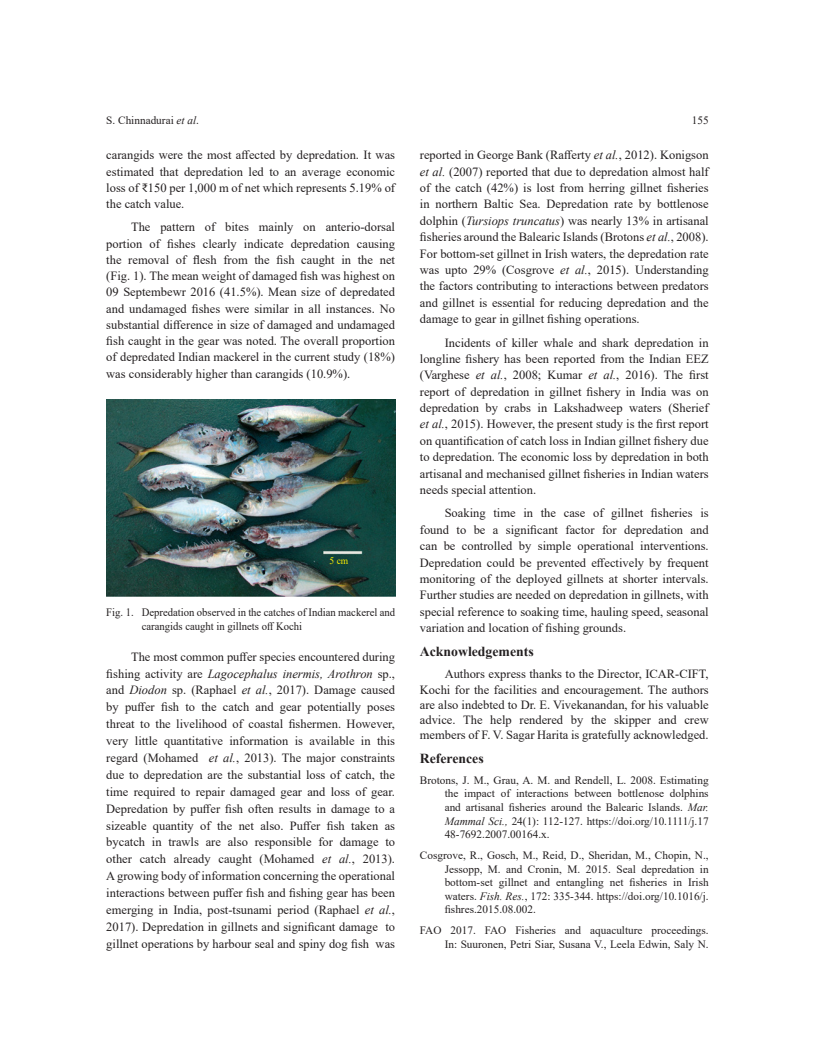
<style>
.page{position:relative;width:815px;height:1063px;background:#fff}
.page>*{position:absolute;margin:0;border:0;box-sizing:border-box;transform-origin:0 0}
.t1{font:700 13.75px "Times New Roman";color:#231f20}
.t2{font:12.5px/16.4px "Times New Roman";color:#231f20;text-align:justify}
.reference_paragraph{font:11.25px/13.6px "Times New Roman";color:#231f20;text-align:justify}
.reference_paragraph-2{font:11.25px/13.5px "Times New Roman";color:#231f20;scale:.95 1}
.reference_paragraph-3{font:10px "Times New Roman";color:#fff101;scale:.95 1}
.s1{font-style:italic}
</style>
<div class="page">
<img style="left:106px;top:399px;width:289px;height:197px">
<p class="reference_paragraph" style="left:106px;top:113px;width:94px">S. Chinnadurai <span class="s1">et al</span>.</p>
<p class="t2" style="left:106px;top:147px;width:290px">carangids were the most affected by depredation. It was estimated that depredation led to an average economic loss of ₹150 per 1,000 m of net which represents 5.19% of the catch value.</p>
<p class="t2" style="left:106px;top:219px;width:290px;text-indent:25px">The pattern of bites mainly on anterio-dorsal portion of fishes clearly indicate depredation causing the removal of flesh from the fish caught in the net (Fig. 1). The mean weight of damaged fish was highest on 09 Septembewr 2016 (41.5%). Mean size of depredated and undamaged fishes were similar in all instances. No substantial difference in size of damaged and undamaged fish caught in the gear was noted. The overall proportion of depredated Indian mackerel in the current study (18%) was considerably higher than carangids (10.9%).</p>
<p class="reference_paragraph-3" style="left:330px;top:553px;width:21px">5 cm</p>
<p class="reference_paragraph-2" style="left:142px;top:605px;width:268px;text-indent:-35px">Fig. 1. Depredation observed in the catches of Indian mackerel and carangids caught in gillnets off Kochi</p>
<p class="t2" style="left:106px;top:648px;width:290px;line-height:16.9px;text-indent:25px">The most common puffer species encountered during fishing activity are <span class="s1">Lagocephalus inermis, Arothron</span> sp., and <span class="s1">Diodon</span> sp. (Raphael <span class="s1">et al.</span>, 2017). Damage caused by puffer fish to the catch and gear potentially poses threat to the livelihood of coastal fishermen. However, very little quantitative information is available in this regard (Mohamed <span class="s1">et al.</span>, 2013). The major constraints due to depredation are the substantial loss of catch, the time required to repair damaged gear and loss of gear.<br>Depredation by puffer fish often results in damage to a sizeable quantity of the net also. Puffer fish taken as bycatch in trawls are also responsible for damage to other catch already caught (Mohamed <span class="s1">et al.</span>, 2013).<br>A growing body of information concerning the operational interactions between puffer fish and fishing gear has been emerging in India, post-tsunami period (Raphael <span class="s1">et al.</span>, 2017). Depredation in gillnets and significant damage to gillnet operations by harbour seal and spiny dog fish was</p>
<p class="reference_paragraph" style="left:692px;top:113px;width:18px">155</p>
<p class="t2" style="left:420px;top:147px;width:290px">reported in George Bank (Rafferty <span class="s1">et al.</span>, 2012). Konigson <span class="s1">et al.</span> (2007) reported that due to depredation almost half of the catch (42%) is lost from herring gillnet fisheries in northern Baltic Sea. Depredation rate by bottlenose dolphin (<span class="s1">Tursiops truncatus</span>) was nearly 13% in artisanal fisheries around the Balearic Islands (Brotons <span class="s1">et al.</span>, 2008).<br>For bottom-set gillnet in Irish waters, the depredation rate was upto 29% (Cosgrove <span class="s1">et al.</span>, 2015). Understanding the factors contributing to interactions between predators and gillnet is essential for reducing depredation and the damage to gear in gillnet fishing operations.</p>
<p class="t2" style="left:420px;top:334px;width:290px;text-indent:25px">Incidents of killer whale and shark depredation in longline fishery has been reported from the Indian EEZ (Varghese <span class="s1">et al.</span>, 2008; Kumar <span class="s1">et al.</span>, 2016). The first report of depredation in gillnet fishery in India was on depredation by crabs in Lakshadweep waters (Sherief <span class="s1">et al.</span>, 2015). However, the present study is the first report on quantification of catch loss in Indian gillnet fishery due to depredation. The economic loss by depredation in both artisanal and mechanised gillnet fisheries in Indian waters needs special attention.</p>
<p class="t2" style="left:420px;top:505px;width:290px;text-indent:25px">Soaking time in the case of gillnet fisheries is found to be a significant factor for depredation and can be controlled by simple operational interventions.<br>Depredation could be prevented effectively by frequent monitoring of the deployed gillnets at shorter intervals.<br>Further studies are needed on depredation in gillnets, with special reference to soaking time, hauling speed, seasonal variation and location of fishing grounds.</p>
<p class="t1" style="left:420px;top:641px;width:115px">Acknowledgements</p>
<p class="t2" style="left:420px;top:666px;width:290px;line-height:15.1px;text-indent:25px">Authors express thanks to the Director, ICAR-CIFT, Kochi for the facilities and encouragement. The authors are also indebted to Dr. E. Vivekanandan, for his valuable advice. The help rendered by the skipper and crew members of F. V. Sagar Harita is gratefully acknowledged.</p>
<p class="t1" style="left:420px;top:748px;width:65px">References</p>
<p class="reference_paragraph" style="left:445px;top:773px;width:265px;text-indent:-25px">Brotons, J. M., Grau, A. M. and Rendell, L. 2008. Estimating the impact of interactions between bottlenose dolphins and artisanal fisheries around the Balearic Islands. <span class="s1">Mar.<br>Mammal Sci.,</span> 24(1): 112-127. https://doi.org/10.1111/j.17<br>48-7692.2007.00164.x.</p>
<p class="reference_paragraph" style="left:445px;top:848px;width:265px;text-indent:-25px">Cosgrove, R., Gosch, M., Reid, D., Sheridan, M., Chopin, N., Jessopp, M. and Cronin, M. 2015. Seal depredation in bottom-set gillnet and entangling net fisheries in Irish waters. <span class="s1">Fish. Res.</span>, 172: 335-344. https://doi.org/10.1016/j. fishres.2015.08.002.</p>
<p class="reference_paragraph" style="left:420px;top:923px;width:290px;text-align:right">FAO 2017. FAO Fisheries and aquaculture proceedings.<br>In: Suuronen, Petri Siar, Susana V., Leela Edwin, Saly N.</p>
</div>
